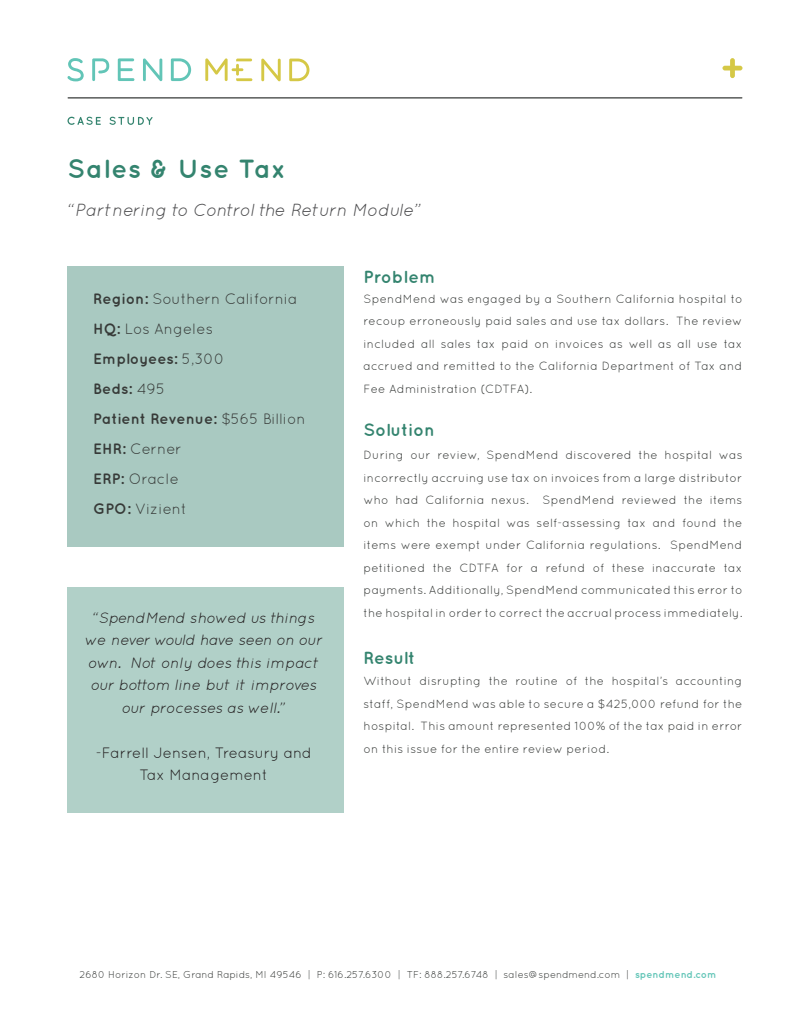
<style>
.page{position:relative;width:810px;height:1035px;background:#fff}
.page>*{position:absolute;margin:0;border:0;box-sizing:border-box;transform-origin:0 0}
.t1{font:700 26.25px "Quicksand";letter-spacing:.025em;color:#34846f}
.t2{font:italic 17.5px "Quicksand";color:#4b4b4d}
.t3{font:700 17.5px "Quicksand";color:#34846f}
.t4{font:italic 15px/22.5px "Quicksand";letter-spacing:-.01em;color:#231f20;text-align:center}
.t5{font:15px "Quicksand";color:#373a38}
.t6{font:700 15px "Quicksand";color:#373a38}
.t7{font:15px/22.5px "Quicksand";color:#231f20;text-align:center}
.t8{font:11.88px/22.5px "Quicksand";letter-spacing:.015em;color:#373a38;text-align:justify}
.t9{font:10px "Quicksand";color:#373a38}
.s1{font-weight:700}
.s2{font-weight:400}
.s3{font-weight:700;color:#62c5b7}
</style>
<div class="page">
<svg style="left:67px;top:117px;width:86px;height:8px"></svg>
<svg style="left:67px;top:58px;width:17px;height:23px"></svg>
<svg style="left:92px;top:58px;width:17px;height:23px"></svg>
<svg style="left:118px;top:58px;width:16px;height:23px"></svg>
<svg style="left:143px;top:58px;width:19px;height:23px"></svg>
<svg style="left:171px;top:58px;width:20px;height:23px"></svg>
<svg style="left:261px;top:59px;width:20px;height:22px"></svg>
<svg style="left:289px;top:59px;width:20px;height:22px"></svg>
<svg style="left:205px;top:58px;width:47px;height:23px"></svg>
<svg style="left:722px;top:58px;width:21px;height:20px"></svg>
<hr style="left:68px;top:97px;width:674px;height:2px;background:#373a38">
<div style="left:68px;top:587px;width:276px;height:226px;background:#b1d0c8"></div>
<div style="left:68px;top:266px;width:276px;height:280px;background:#a9c9c1"></div>
<p class="t1" style="left:68px;top:153px;width:220px">Sales &amp; Use Tax</p>
<p class="t2" style="left:68px;top:199px;width:355px">“Partnering to Control the Return Module”</p>
<p class="t5" style="left:93px;top:290px;width:206px"><span class="s1">Region:</span> Southern California</p>
<p class="t5" style="left:93px;top:320px;width:121px"><span class="s1">HQ:</span> Los Angeles</p>
<p class="t6" style="left:93px;top:350px;width:133px">Employees: <span class="s2">5,300</span></p>
<p class="t6" style="left:93px;top:380px;width:73px">Beds: <span class="s2">495</span></p>
<p class="t6" style="left:93px;top:410px;width:214px">Patient Revenue: <span class="s2">$565 Billion</span></p>
<p class="t5" style="left:93px;top:440px;width:90px"><span class="s1">EHR:</span> Cerner</p>
<p class="t5" style="left:93px;top:470px;width:87px"><span class="s1">ERP:</span> Oracle</p>
<p class="t5" style="left:93px;top:500px;width:95px"><span class="s1">GPO:</span> Vizient</p>
<p class="t4" style="left:85px;top:606px;width:238px">“SpendMend showed us things we never would have seen on our own. Not only does this impact our bottom line but it improves our processes as well.”</p>
<p class="t7" style="left:96px;top:741px;width:218px">-Farrell Jensen, Treasury and<br>Tax Management</p>
<p class="t3" style="left:364px;top:266px;width:74px">Problem</p>
<p class="t8" style="left:364px;top:287px;width:380px">SpendMend was engaged by a Southern California hospital to recoup erroneously paid sales and use tax dollars. The review included all sales tax paid on invoices as well as all use tax accrued and remitted to the California Department of Tax and Fee Administration (CDTFA).</p>
<p class="t3" style="left:364px;top:420px;width:73px">Solution</p>
<p class="t8" style="left:364px;top:444px;width:380px">During our review, SpendMend discovered the hospital was incorrectly accruing use tax on invoices from a large distributor who had California nexus. SpendMend reviewed the items on which the hospital was self-assessing tax and found the items were exempt under California regulations. SpendMend petitioned the CDTFA for a refund of these inaccurate tax payments. Additionally, SpendMend communicated this error to the hospital in order to correct the accrual process immediately.</p>
<p class="t3" style="left:364px;top:647px;width:53px">Result</p>
<p class="t8" style="left:364px;top:670px;width:380px">Without disrupting the routine of the hospital’s accounting staff, SpendMend was able to secure a $425,000 refund for the hospital. This amount represented 100% of the tax paid in error on this issue for the entire review period.</p>
<p class="t9" style="left:80px;top:969px;width:639px">2680 Horizon Dr. SE, Grand Rapids, MI 49546 | P: 616.257.6300 | TF: 888.257.6748 | sales@spendmend.com | <span class="s3">spendmend.com</span></p>
</div>
